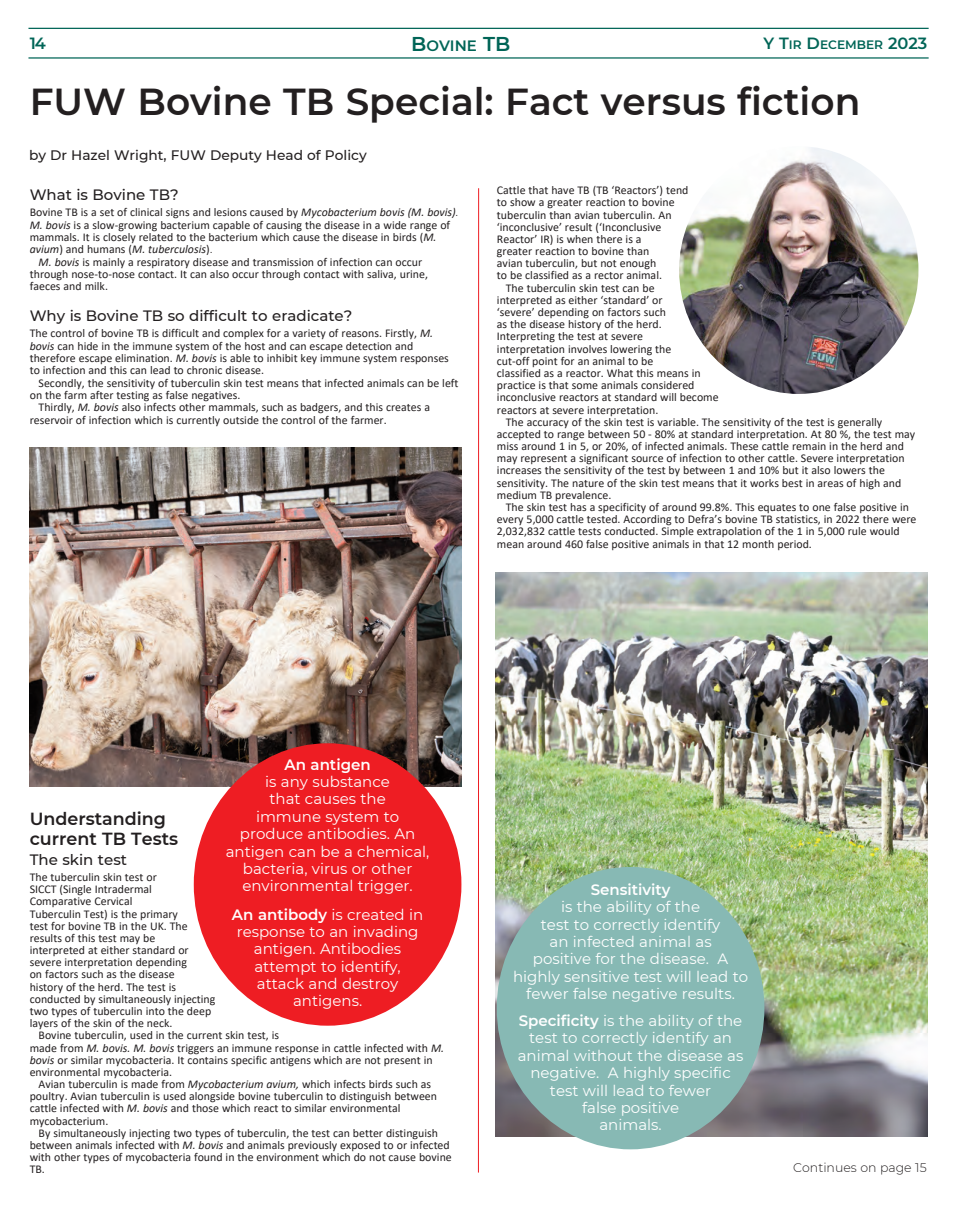
<style>
.page{position:relative;width:957px;height:1205px;background:#fff}
.page>*{position:absolute;margin:0;border:0;box-sizing:border-box;transform-origin:0 0}
.t1{font:600 37.5px "Montserrat";color:#231f20}
.t2{font:600 17.5px/19.1px "Montserrat";color:#231f20}
.t3{font:600 16.25px "Montserrat";color:#006557}
.t4{font:15px/17.4px "Montserrat";color:#fff;text-align:center}
.t5{font:500 15px "Montserrat";color:#231f20}
.t6{font:600 15px "Montserrat";color:#fff}
.t7{font:600 15px "Montserrat";color:#006557}
.t8{font:500 13.75px "Montserrat";color:#231f20}
.t9{font:300 12.5px "Montserrat";color:#231f20}
.t10{font:600 12.25px "Montserrat";color:#006557}
.t11{font:11.88px/12.1px "Calibri";color:#231f20}
.t12{font:italic 11.88px "Calibri";color:#231f20}
.s1{font-size:20px}
.s2{font-size:16.25px}
.s3{font-style:italic}
.s4{font-weight:300;font-style:italic}
.s5{font-style:normal}
.s6{font-weight:300;font-style:normal}
.s7{font-weight:600}
</style>
<div class="page">
<img style="left:496px;top:572px;width:432px;height:564px">
<hr style="left:28px;top:28px;width:900px;height:1px;background:#006557">
<hr style="left:28px;top:57px;width:900px;height:2px;background:#006557">
<img style="left:29px;top:447px;width:432px;height:339px">
<div style="left:194px;top:743px;width:267px;height:282px;background:#ee1d23;border-radius:50%"></div>
<div style="left:497px;top:867px;width:267px;height:282px;background:#87b9b4;border-radius:50%"></div>
<img style="left:679px;top:146px;width:239px;height:248px;border-radius:50%">
<hr style="left:478px;top:188px;width:1px;height:984px;background:#ee1d23">
<h3 class="t3" style="left:30px;top:33px;width:18px">14</h3>
<p class="t7" style="left:411px;top:36px;width:101px"><span class="s1">B</span>OVINE <span class="s1">TB</span></p>
<p class="t10" style="left:763px;top:37px;width:165px"><span class="s2">Y T</span>IR <span class="s2">D</span>ECEMBER <span class="s2">2023</span></p>
<h1 class="t1" style="left:30px;top:78px;width:832px">FUW Bovine TB Special: Fact versus fiction</h1>
<p class="t8" style="left:29px;top:146px;width:339px">by Dr Hazel Wright, FUW Deputy Head of Policy</p>
<p class="t5" style="left:30px;top:185px;width:150px">What is Bovine TB?</p>
<p class="t11" style="left:30px;top:207px;width:430px">Bovine TB is a set of clinical signs and lesions caused by <span class="s3">Mycobacterium bovis (M. bovis)</span><span class="s4">.</span></p>
<p class="t11" style="left:30px;top:220px;width:422px"><span class="s3">M. bovis</span> is a slow-growing bacterium capable of causing the disease in a wide range of</p>
<p class="t11" style="left:30px;top:232px;width:408px">mammals. It is closely related to the bacterium which cause the disease in birds (<span class="s3">M.</span></p>
<p class="t12" style="left:30px;top:244px;width:184px">avium<span class="s5">) and humans (</span>M. tuberculosis<span class="s5">)</span><span class="s6">.</span></p>
<p class="t11" style="left:39px;top:257px;width:385px"><span class="s3">M. bovis</span> is mainly a respiratory disease and transmission of infection can occur</p>
<p class="t11" style="left:30px;top:269px;width:400px">through nose-to-nose contact. It can also occur through contact with saliva, urine,</p>
<p class="t11" style="left:30px;top:281px;width:80px">faeces and milk.</p>
<p class="t5" style="left:30px;top:306px;width:324px">Why is Bovine TB so difficult to eradicate?</p>
<p class="t11" style="left:30px;top:328px;width:421px">The control of bovine TB is difficult and complex for a variety of reasons. Firstly, <span class="s3">M. bovis</span> can hide in the immune system of the host and can escape detection and therefore escape elimination. <span class="s3">M. bovis</span> is able to inhibit key immune system responses to infection and this can lead to chronic disease.</p>
<p class="t11" style="left:39px;top:378px;width:421px">Secondly, the sensitivity of tuberculin skin test means that infected animals can be left</p>
<p class="t11" style="left:30px;top:390px;width:212px">on the farm after testing as false negatives.</p>
<p class="t11" style="left:39px;top:402px;width:393px">Thirdly, <span class="s3">M. bovis</span> also infects other mammals, such as badgers, and this creates a</p>
<p class="t11" style="left:30px;top:415px;width:358px">reservoir of infection which is currently outside the control of the farmer.</p>
<p class="t11" style="left:497px;top:185px;width:193px">Cattle that have TB (TB ‘Reactors’) tend</p>
<p class="t11" style="left:497px;top:197px;width:179px">to show a greater reaction to bovine</p>
<p class="t11" style="left:497px;top:209px;width:176px">tuberculin than avian tuberculin. An</p>
<p class="t11" style="left:497px;top:222px;width:166px">‘inconclusive’ result (‘Inconclusive</p>
<p class="t11" style="left:497px;top:234px;width:146px">Reactor’ IR) is when there is a</p>
<p class="t11" style="left:497px;top:246px;width:154px">greater reaction to bovine than</p>
<p class="t11" style="left:497px;top:258px;width:161px">avian tuberculin, but not enough</p>
<p class="t11" style="left:497px;top:270px;width:167px">to be classified as a rector animal.</p>
<p class="t11" style="left:506px;top:283px;width:150px">The tuberculin skin test can be</p>
<p class="t11" style="left:497px;top:295px;width:167px">interpreted as either ‘standard’ or</p>
<p class="t11" style="left:497px;top:307px;width:170px">‘severe’ depending on factors such</p>
<p class="t11" style="left:497px;top:319px;width:166px">as the disease history of the herd.</p>
<p class="t11" style="left:497px;top:331px;width:148px">Interpreting the test at severe</p>
<p class="t11" style="left:497px;top:344px;width:176px">interpretation involves lowering the</p>
<p class="t11" style="left:497px;top:356px;width:158px">cut-off point for an animal to be</p>
<p class="t11" style="left:497px;top:368px;width:205px">classified as a reactor. What this means in</p>
<p class="t11" style="left:497px;top:380px;width:199px">practice is that some animals considered</p>
<p class="t11" style="left:497px;top:392px;width:223px">inconclusive reactors at standard will become</p>
<p class="t11" style="left:497px;top:404px;width:163px">reactors at severe interpretation.</p>
<p class="t11" style="left:506px;top:417px;width:378px">The accuracy of the skin test is variable. The sensitivity of the test is generally</p>
<p class="t11" style="left:497px;top:429px;width:420px">accepted to range between 50 - 80% at standard interpretation. At 80 %, the test may</p>
<p class="t11" style="left:497px;top:441px;width:408px">miss around 1 in 5, or 20%, of infected animals. These cattle remain in the herd and</p>
<p class="t11" style="left:497px;top:453px;width:409px">may represent a significant source of infection to other cattle. Severe interpretation</p>
<p class="t11" style="left:497px;top:465px;width:389px">increases the sensitivity of the test by between 1 and 10% but it also lowers the</p>
<p class="t11" style="left:497px;top:478px;width:406px">sensitivity. The nature of the skin test means that it works best in areas of high and</p>
<p class="t11" style="left:497px;top:490px;width:116px">medium TB prevalence.</p>
<p class="t11" style="left:506px;top:502px;width:405px">The skin test has a specificity of around 99.8%. This equates to one false positive in</p>
<p class="t11" style="left:497px;top:514px;width:421px">every 5,000 cattle tested. According to Defra’s bovine TB statistics, in 2022 there were</p>
<p class="t11" style="left:497px;top:526px;width:404px">2,032,832 cattle tests conducted. Simple extrapolation of the 1 in 5,000 rule would</p>
<p class="t11" style="left:497px;top:538px;width:316px">mean around 460 false positive animals in that 12 month period.</p>
<p class="t6" style="left:284px;top:755px;width:88px">An antigen</p>
<p class="t4" style="left:226px;top:773px;width:205px">is any substance<br>that causes the<br>immune system to produce antibodies. An antigen can be a chemical, bacteria, virus or other environmental trigger.</p>
<p class="t4" style="left:232px;top:905px;width:193px"><span class="s7">An antibody</span> is created in response to an invading antigen. Antibodies attempt to identify, attack and destroy antigens.</p>
<h2 class="t2" style="left:30px;top:809px;width:150px">Understanding current TB Tests</h2>
<p class="t5" style="left:30px;top:850px;width:99px">The skin test</p>
<p class="t11" style="left:30px;top:872px;width:187px">The tuberculin skin test or<br>SICCT (Single Intradermal<br>Comparative Cervical<br>Tuberculin Test) is the primary<br>test for bovine TB in the UK. The results of this test may be<br>interpreted at either standard or severe interpretation depending<br>on factors such as the disease<br>history of the herd. The test is conducted by simultaneously injecting two types of tuberculin into the deep layers of the skin of the neck.</p>
<p class="t11" style="left:30px;top:1030px;width:416px;text-indent:9px">Bovine tuberculin, used in the current skin test, is<br>made from <span class="s3">M. bovis. M. bovis</span> triggers an immune response in cattle infected with <span class="s3">M. bovis</span> or similar mycobacteria. It contains specific antigens which are not present in environmental mycobacteria.</p>
<p class="t11" style="left:30px;top:1079px;width:409px;text-indent:9px">Avian tuberculin is made from <span class="s3">Mycobacterium avium,</span> which infects birds such as poultry. Avian tuberculin is used alongside bovine tuberculin to distinguish between cattle infected with <span class="s3">M. bovis</span> and those which react to similar environmental mycobacterium.</p>
<p class="t11" style="left:30px;top:1128px;width:423px;text-indent:9px">By simultaneously injecting two types of tuberculin, the test can better distinguish between animals infected with <span class="s3">M. bovis</span> and animals previously exposed to or infected with other types of mycobacteria found in the environment which do not cause bovine TB.</p>
<p class="t6" style="left:590px;top:880px;width:81px">Sensitivity</p>
<p class="t4" style="left:513px;top:898px;width:237px">is the ability of the<br>test to correctly identify<br>an infected animal as<br>positive for the disease. A highly sensitive test will lead to fewer false negative results.</p>
<p class="t4" style="left:518px;top:1012px;width:227px"><span class="s7">Specificity</span> is the ability of the test to correctly identify an animal without the disease as negative. A highly specific test will lead to fewer<br>false positive<br>animals.</p>
<p class="t9" style="left:793px;top:1159px;width:135px">Continues on page 15</p>
</div>
